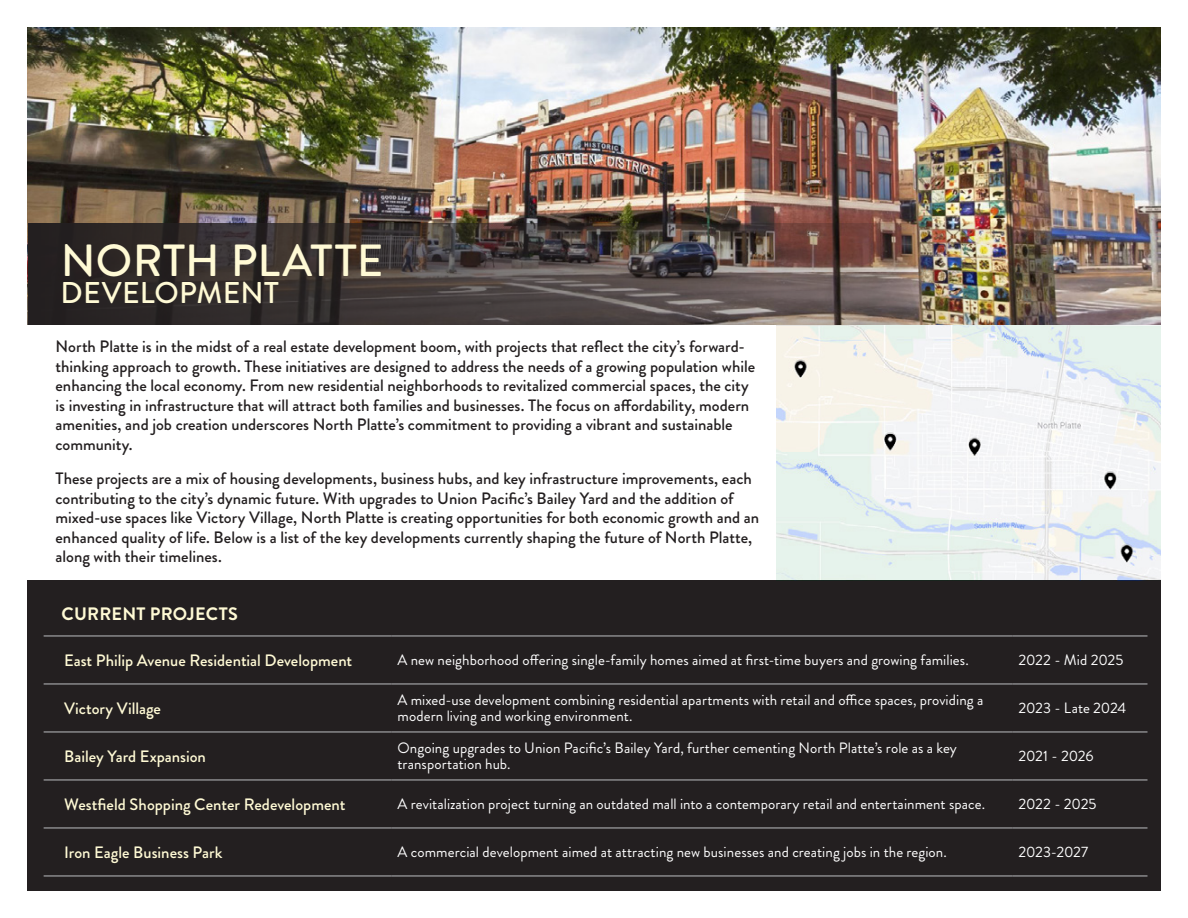
<style>
.page{position:relative;width:1188px;height:918px;background:#fff}
.page>*{position:absolute;margin:0;border:0;box-sizing:border-box;transform-origin:0 0}
.Heading{font:500 45px "Brandon Grotesque";letter-spacing:.01em;color:#fffad5}
.Heading-2{font:500 30px "Brandon Grotesque";letter-spacing:.01em;color:#fffad5}
.Body{font:700 18px "Brandon Grotesque";letter-spacing:.01em;color:#fffad5}
.Paragraph_Style_1{font:500 16.5px/19.5px "Brandon Grotesque";color:#231f20}
.Body-2{font:500 16.5px "Brandon Grotesque";color:#fffad5}
.Body-3{font:15px/16.5px "Brandon Grotesque";letter-spacing:.005em;color:#fff}
</style>
<div class="page">
<img style="left:776px;top:324px;width:385px;height:256px">
<div style="left:27px;top:580px;width:1134px;height:311px;background:#231f20"></div>
<img style="left:27px;top:27px;width:1134px;height:297px">
<img style="left:28px;top:223px;width:998px;height:101px">
<hr style="left:44px;top:636px;width:348px;height:1px;background:#bcbdc0">
<hr style="left:392px;top:636px;width:620px;height:1px;background:#bcbdc0">
<hr style="left:1012px;top:636px;width:136px;height:1px;background:#bcbdc0">
<hr style="left:44px;top:684px;width:348px;height:1px;background:#bcbdc0">
<hr style="left:392px;top:684px;width:620px;height:1px;background:#bcbdc0">
<hr style="left:1012px;top:684px;width:136px;height:1px;background:#bcbdc0">
<hr style="left:44px;top:732px;width:348px;height:1px;background:#bcbdc0">
<hr style="left:392px;top:732px;width:620px;height:1px;background:#bcbdc0">
<hr style="left:1012px;top:732px;width:136px;height:1px;background:#bcbdc0">
<hr style="left:44px;top:780px;width:348px;height:1px;background:#bcbdc0">
<hr style="left:392px;top:780px;width:620px;height:1px;background:#bcbdc0">
<hr style="left:1012px;top:780px;width:136px;height:1px;background:#bcbdc0">
<hr style="left:44px;top:828px;width:348px;height:1px;background:#bcbdc0">
<hr style="left:392px;top:828px;width:620px;height:1px;background:#bcbdc0">
<hr style="left:1012px;top:828px;width:136px;height:1px;background:#bcbdc0">
<hr style="left:44px;top:876px;width:348px;height:1px;background:#bcbdc0">
<hr style="left:392px;top:876px;width:620px;height:1px;background:#bcbdc0">
<hr style="left:1012px;top:876px;width:136px;height:1px;background:#bcbdc0">
<p class="Heading" style="left:61px;top:229px;width:324px">NORTH PLATTE</p>
<p class="Heading-2" style="left:61px;top:272px;width:220px">DEVELOPMENT</p>
<p class="Paragraph_Style_1" style="left:56px;top:337px;width:701px">North Platte is in the midst of a real estate development boom, with projects that reflect the city’s forward&shy;thinking approach to growth. These initiatives are designed to address the needs of a growing population while enhancing the local economy. From new residential neighborhoods to revitalized commercial spaces, the city is investing in infrastructure that will attract both families and businesses. The focus on affordability, modern amenities, and job creation underscores North Platte’s commitment to providing a vibrant and sustainable community.</p>
<p class="Paragraph_Style_1" style="left:56px;top:469px;width:705px">These projects are a mix of housing developments, business hubs, and key infrastructure improvements, each contributing to the city’s dynamic future. With upgrades to Union Pacific’s Bailey Yard and the addition of mixed-use spaces like Victory Village, North Platte is creating opportunities for both economic growth and an enhanced quality of life. Below is a list of the key developments currently shaping the future of North Platte, along with their timelines.</p>
<p class="Body" style="left:62px;top:602px;width:178px">CURRENT PROJECTS</p>
<p class="Body-2" style="left:64px;top:649px;width:290px">East Philip Avenue Residential Development</p>
<p class="Body-3" style="left:398px;top:652px;width:573px">A new neighborhood offering single-family homes aimed at first-time buyers and growing families.</p>
<p class="Body-3" style="left:1018px;top:652px;width:106px">2022 - Mid 2025</p>
<p class="Body-2" style="left:64px;top:697px;width:98px">Victory Village</p>
<p class="Body-3" style="left:398px;top:692px;width:587px">A mixed-use development combining residential apartments with retail and office spaces, providing a modern living and working environment.</p>
<p class="Body-3" style="left:1018px;top:700px;width:109px">2023 - Late 2024</p>
<p class="Body-2" style="left:64px;top:745px;width:143px">Bailey Yard Expansion</p>
<p class="Body-3" style="left:398px;top:740px;width:561px">Ongoing upgrades to Union Pacific’s Bailey Yard, further cementing North Platte’s role as a key transportation hub.</p>
<p class="Body-3" style="left:1018px;top:748px;width:77px">2021 - 2026</p>
<p class="Body-2" style="left:64px;top:793px;width:283px">Westfield Shopping Center Redevelopment</p>
<p class="Body-3" style="left:398px;top:796px;width:589px">A revitalization project turning an outdated mall into a contemporary retail and entertainment space.</p>
<p class="Body-3" style="left:1018px;top:796px;width:79px">2022 - 2025</p>
<p class="Body-2" style="left:64px;top:841px;width:160px">Iron Eagle Business Park</p>
<p class="Body-3" style="left:398px;top:844px;width:551px">A commercial development aimed at attracting new businesses and creating jobs in the region.</p>
<p class="Body-3" style="left:1018px;top:844px;width:71px">2023-2027</p>
</div>
